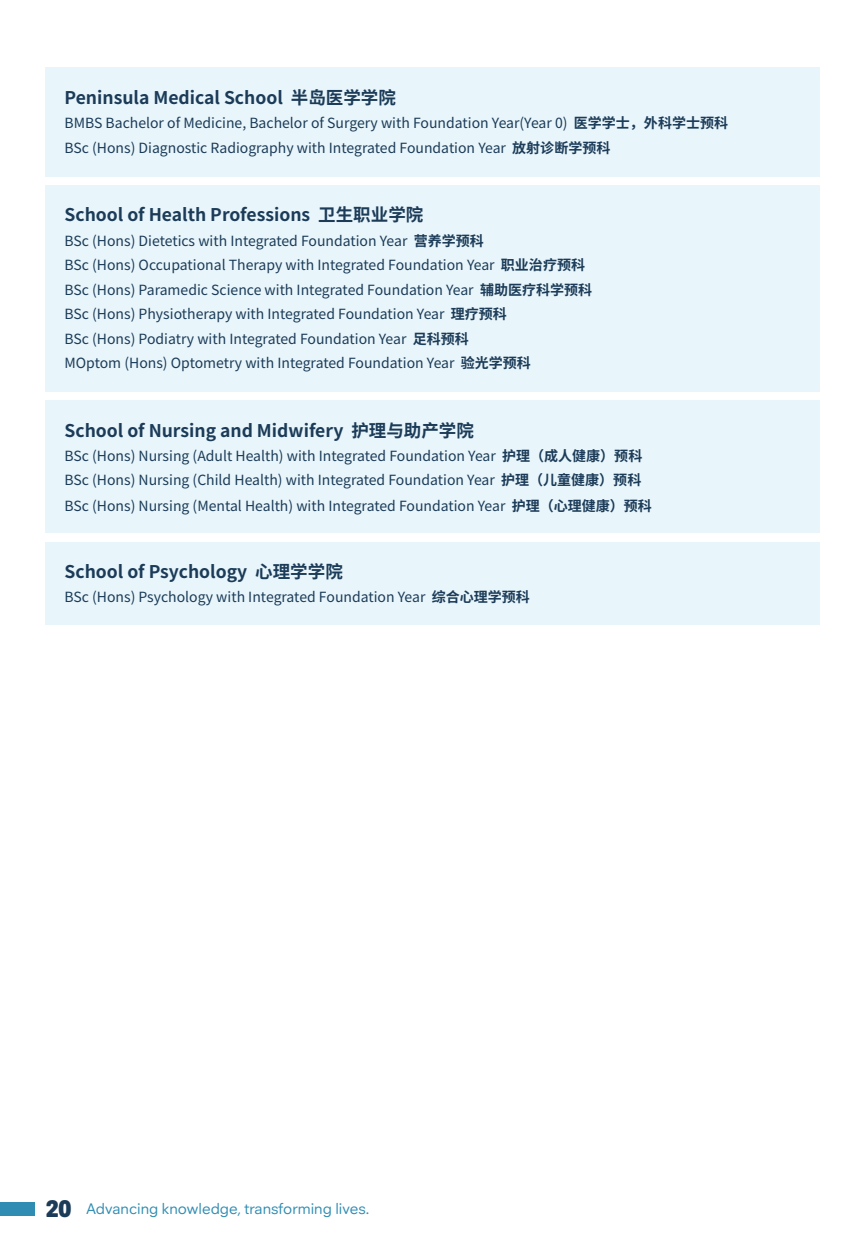
<style>
.page{position:relative;width:864px;height:1241px;background:#fff}
.page>*{position:absolute;margin:0;border:0;box-sizing:border-box;transform-origin:0 0}
.t1{font:900 24.5px "Neuzeitfor Plymouth";color:#1b3b58}
.t2{font:700 17.5px "Noto Sans Hans";color:#1b3b58}
.t3{font:15.75px "Neuzeitfor Plymouth";color:#2f8cb3}
.t4{font:14px/24.5px "Noto Sans Hans";color:#1b3b58}
.s1{font-weight:700}
</style>
<div class="page">
<div style="left:0;top:1201px;width:35px;height:14px;background:#2f8cb3"></div>
<div style="left:45px;top:67px;width:774px;height:109px;background:#e8f5fa"></div>
<div style="left:45px;top:541px;width:774px;height:83px;background:#e8f5fa"></div>
<div style="left:45px;top:185px;width:774px;height:206px;background:#e8f5fa"></div>
<div style="left:45px;top:400px;width:774px;height:132px;background:#e8f5fa"></div>
<p class="t2" style="left:64px;top:87px;width:333px">Peninsula Medical School 半岛医学学院</p>
<p class="t4" style="left:64px;top:110px;width:664px;line-height:25.4px">BMBS Bachelor of Medicine, Bachelor of Surgery with Foundation Year(Year 0) <span class="s1">医学学士，外科学士预科<br></span>BSc (Hons) Diagnostic Radiography with Integrated Foundation Year <span class="s1">放射诊断学预科</span></p>
<p class="t2" style="left:64px;top:204px;width:360px">School of Health Professions 卫生职业学院</p>
<p class="t4" style="left:64px;top:228px;width:529px">BSc (Hons) Dietetics with Integrated Foundation Year <span class="s1">营养学预科<br></span>BSc (Hons) Occupational Therapy with Integrated Foundation Year <span class="s1">职业治疗预科</span>BSc (Hons) Paramedic Science with Integrated Foundation Year <span class="s1">辅助医疗科学预科</span>BSc (Hons) Physiotherapy with Integrated Foundation Year <span class="s1">理疗预科<br></span>BSc (Hons) Podiatry with Integrated Foundation Year <span class="s1">足科预科<br></span>MOptom (Hons) Optometry with Integrated Foundation Year <span class="s1">验光学预科</span></p>
<p class="t2" style="left:64px;top:420px;width:411px">School of Nursing and Midwifery 护理与助产学院</p>
<p class="t4" style="left:64px;top:443px;width:588px">BSc (Hons) Nursing (Adult Health) with Integrated Foundation Year <span class="s1">护理（成人健康）预科<br></span>BSc (Hons) Nursing (Child Health) with Integrated Foundation Year <span class="s1">护理（儿童健康）预科<br></span>BSc (Hons) Nursing (Mental Health) with Integrated Foundation Year <span class="s1">护理（心理健康）预科</span></p>
<p class="t2" style="left:64px;top:562px;width:280px">School of Psychology 心理学学院</p>
<p class="t4" style="left:64px;top:585px;width:466px">BSc (Hons) Psychology with Integrated Foundation Year <span class="s1">综合心理学预科</span></p>
<h1 class="t1" style="left:46px;top:1192px;width:27px">20</h1>
<p class="t3" style="left:86px;top:1198px;width:284px">Advancing knowledge, transforming lives.</p>
</div>
